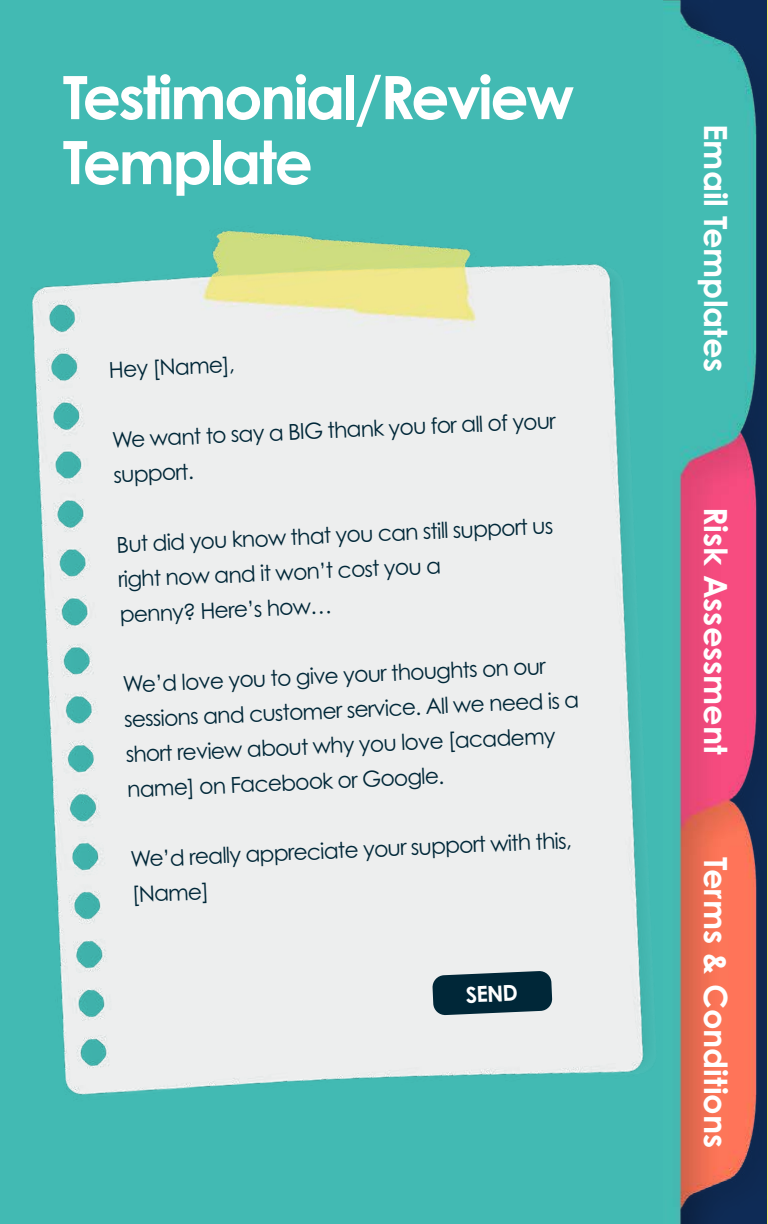
<style>
.page{position:relative;width:768px;height:1224px;background:#fff}
.page>*{position:absolute;margin:0;border:0;box-sizing:border-box;transform-origin:0 0}
.t1{font:700 60px/65px "Century Gothic Pro";letter-spacing:-.04em;color:#fff}
.t2{font:700 32px "Century Gothic Pro";color:#fff}
.t3{font:22px/35.1px "Century Gothic Pro";color:#002738}
.t4{font:700 22px "Century Gothic Pro";color:#fff}
</style>
<div class="page">
<svg style="left:663px;top:0;width:105px;height:1224px"></svg>
<div style="left:0;top:0;width:663px;height:1224px;background:#42bab3"></div>
<img style="left:32px;top:197px;width:736px;height:968px">
<svg style="left:432px;top:971px;width:120px;height:44px"></svg>
<h1 class="t1" style="left:63px;top:64px;width:513px">Testimonial/Review<br>Template</h1>
<p class="t3" style="left:108px;top:351px;width:128px;rotate:-2deg">Hey [Name],</p>
<p class="t3" style="left:111px;top:419px;width:446px;line-height:36.7px;rotate:-2deg">We want to say a BIG thank you for all of your support.</p>
<p class="t3" style="left:116px;top:525px;width:439px;line-height:35.6px;rotate:-2deg">But did you know that you can still support us right now and it won’t cost you a<br>penny? Here’s how…</p>
<p class="t3" style="left:122px;top:665px;width:457px;rotate:-2deg">We’d love you to give your thoughts on our sessions and customer service. All we need is a short review about why you love [academy name] on Facebook or Google.</p>
<p class="t3" style="left:130px;top:839px;width:443px;line-height:36.7px;rotate:-2deg">We’d really appreciate your support with this, [Name]</p>
<p class="t4" style="left:465px;top:981px;width:53px;rotate:-2deg">SEND</p>
<h2 class="t2" style="left:736px;top:124px;width:250px;rotate:90deg">Email Templates</h2>
<h2 class="t2" style="left:736px;top:507px;width:249px;rotate:90deg">Risk Assessment</h2>
<h2 class="t2" style="left:736px;top:857px;width:293px;rotate:90deg">Terms &amp; Conditions</h2>
</div>
